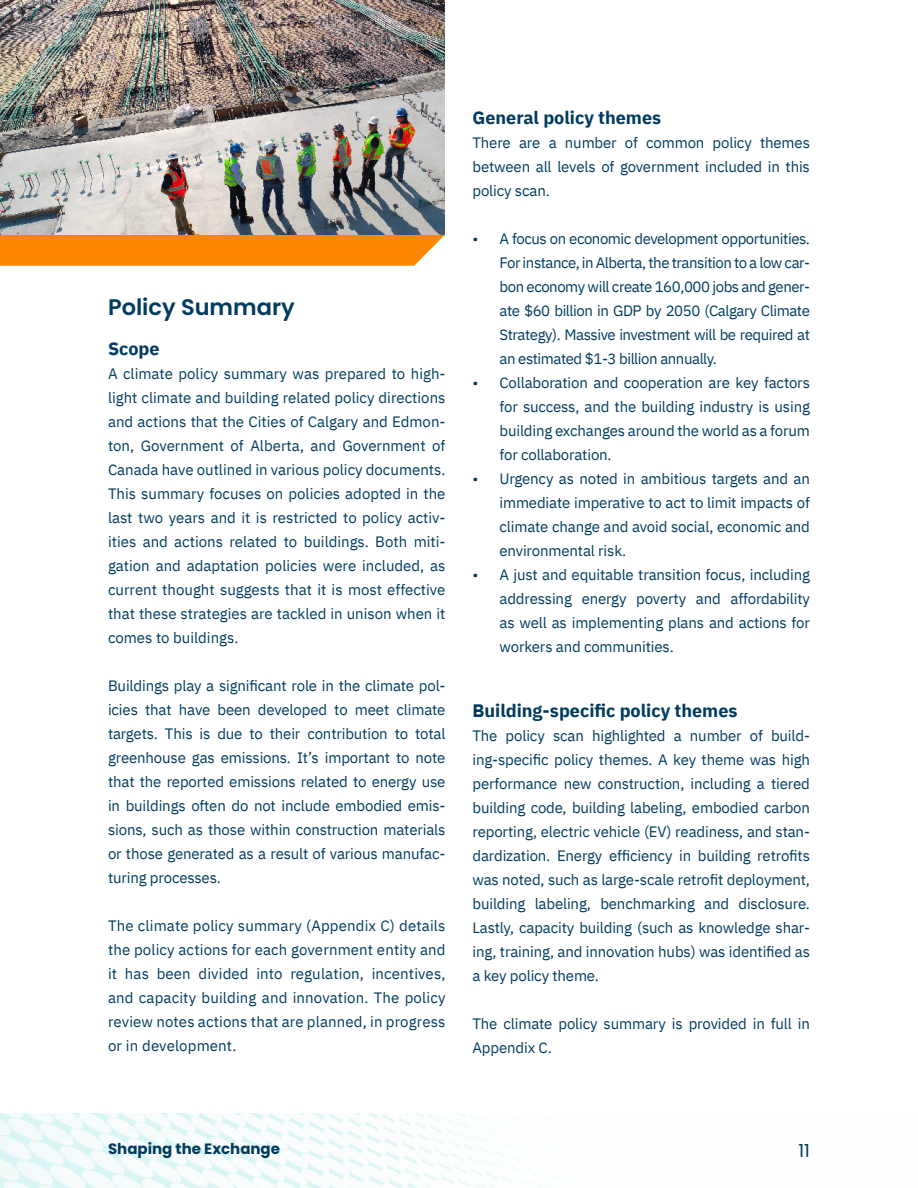
<style>
.page{position:relative;width:918px;height:1188px;background:#fff}
.page>*{position:absolute;margin:0;border:0;box-sizing:border-box;transform-origin:0 0}
.t1{font:600 22.5px "Poppins";color:#003b5f}
.t2{font:700 18px "IBM Plex Sans";color:#003b5f}
.t3{font:18px "Poppins";color:#003b5f}
.t4{font:15px/24px "IBM Plex Sans";letter-spacing:-.01em;color:#003b5f;text-align:justify}
.t5{font:700 15px "Poppins";color:#003b5f}
</style>
<div class="page">
<img style="left:0;top:1113px;width:540px;height:75px">
<div style="left:0;top:235px;width:445px;height:31px;background:#fe8600"></div>
<img style="left:0;top:0;width:445px;height:235px">
<h1 class="t1" style="left:108px;top:294px;width:188px">Policy Summary</h1>
<p class="t2" style="left:108px;top:334px;width:53px">Scope</p>
<p class="t4" style="left:108px;top:361px;width:339px">A climate policy summary was prepared to high&shy;light climate and building related policy directions and actions that the Cities of Calgary and Edmon&shy;ton, Government of Alberta, and Government of Canada have outlined in various policy documents.<br>This summary focuses on policies adopted in the last two years and it is restricted to policy activ&shy;ities and actions related to buildings. Both miti&shy;gation and adaptation policies were included, as current thought suggests that it is most effective that these strategies are tackled in unison when it comes to buildings.</p>
<p class="t4" style="left:108px;top:673px;width:339px">Buildings play a significant role in the climate pol&shy;icies that have been developed to meet climate targets. This is due to their contribution to total greenhouse gas emissions. It’s important to note that the reported emissions related to energy use in buildings often do not include embodied emis&shy;sions, such as those within construction materials or those generated as a result of various manufac&shy;turing processes.</p>
<p class="t4" style="left:108px;top:913px;width:339px">The climate policy summary (Appendix C) details the policy actions for each government entity and it has been divided into regulation, incentives, and capacity building and innovation. The policy review notes actions that are planned, in progress or in development.</p>
<p class="t2" style="left:472px;top:104px;width:190px">General policy themes</p>
<p class="t4" style="left:472px;top:130px;width:339px">There are a number of common policy themes between all levels of government included in this policy scan.</p>
<p class="t4" style="left:500px;top:226px;width:312px;text-indent:-27px">• A focus on economic development opportunities.<br>For instance, in Alberta, the transition to a low car&shy;bon economy will create 160,000 jobs and gener&shy;ate $60 billion in GDP by 2050 (Calgary Climate Strategy). Massive investment will be required at an estimated $1-3 billion annually.</p>
<p class="t4" style="left:500px;top:370px;width:312px;text-indent:-27px">• Collaboration and cooperation are key factors for success, and the building industry is using building exchanges around the world as a forum for collaboration.</p>
<p class="t4" style="left:500px;top:466px;width:312px;text-indent:-27px">• Urgency as noted in ambitious targets and an immediate imperative to act to limit impacts of climate change and avoid social, economic and environmental risk.</p>
<p class="t4" style="left:500px;top:562px;width:312px;text-indent:-27px">• A just and equitable transition focus, including addressing energy poverty and affordability as well as implementing plans and actions for workers and communities.</p>
<p class="t2" style="left:472px;top:696px;width:267px">Building-specific policy themes</p>
<p class="t4" style="left:472px;top:722px;width:339px">The policy scan highlighted a number of build&shy;ing-specific policy themes. A key theme was high performance new construction, including a tiered building code, building labeling, embodied carbon reporting, electric vehicle (EV) readiness, and stan&shy;dardization. Energy efficiency in building retrofits was noted, such as large-scale retrofit deployment, building labeling, benchmarking and disclosure.<br>Lastly, capacity building (such as knowledge shar&shy;ing, training, and innovation hubs) was identified as a key policy theme.</p>
<p class="t4" style="left:472px;top:1010px;width:339px">The climate policy summary is provided in full in<br>Appendix C.</p>
<p class="t5" style="left:108px;top:1140px;width:174px">Shaping the Exchange</p>
<p class="t3" style="left:798px;top:1140px;width:13px">11</p>
</div>
